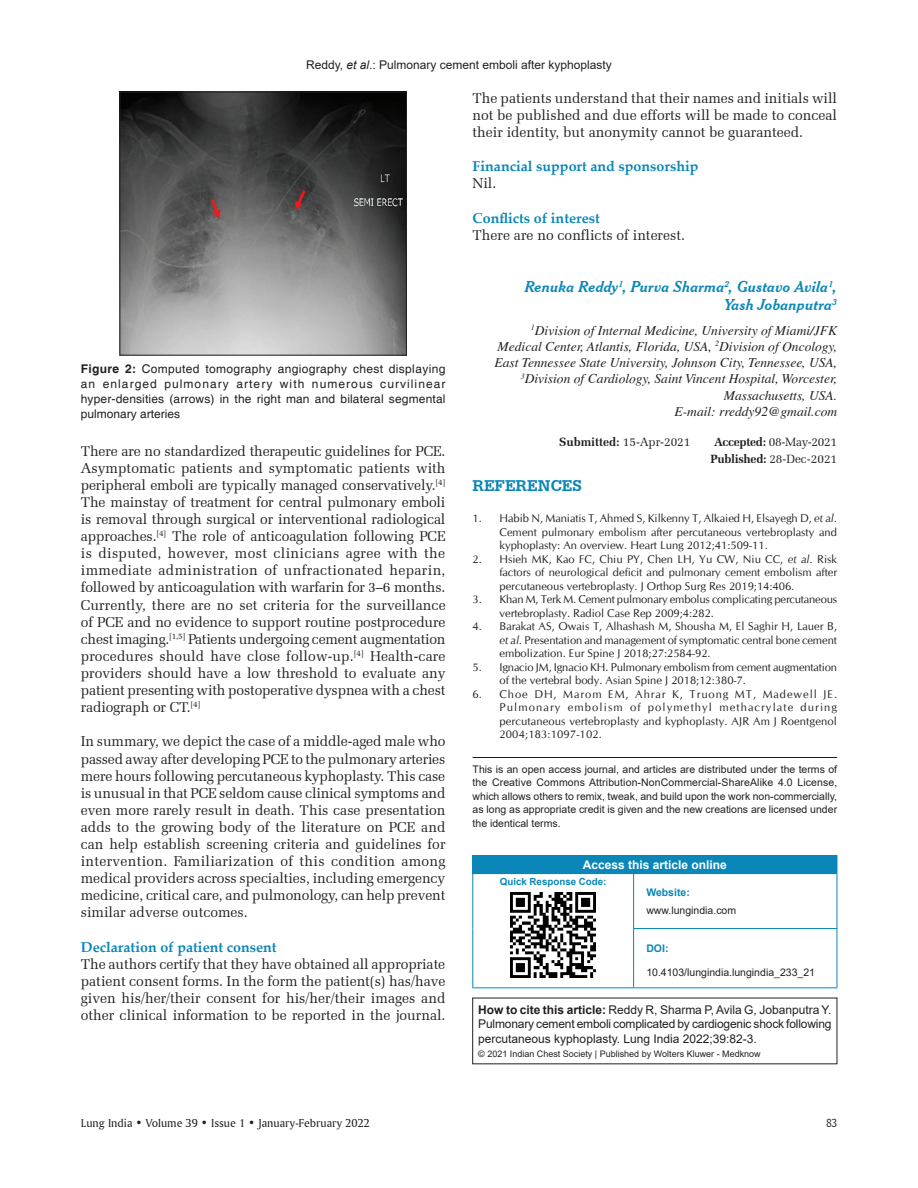
<style>
.page{position:relative;width:918px;height:1188px;background:#fff}
.page>*{position:absolute;margin:0;border:0;box-sizing:border-box;transform-origin:0 0}
.t1{font:700 16.5px "Serifa BT";color:#0a87b8}
.AU{font:15px/18px "Cheltenham BT Bold Italic Headline";color:#0a87b8;text-align:right}
.TX{font:14.25px/17.1px "Zapf Elliptical 711 BT";color:#231f20;text-align:justify}
.t2{font:700 14.25px "Palatino Linotype";color:#0a87b8}
.AFF{font:italic 13.5px/16.2px "Times";color:#231f20;text-align:right}
.HTC{font:12px/14.4px "Arial";color:#231f20;text-align:justify}
.FGC{font:12px/15px "Helvetica";letter-spacing:.01em;color:#231f20;text-align:justify}
.ADD{font:12px/17.1px "Zapf Elliptical 711 BT";color:#231f20;text-align:center}
.t3{font:12px "Amerigo BT Roman A";color:#231f20}
.AAO{font:700 12px "Arial";color:#fff}
.t4{font:12px "Bell Centennial BT Address";color:#231f20}
.t5{font:11.25px/13.5px "CG Omega";color:#231f20;text-align:justify}
.OS{font:10.5px/13.5px "Arial";color:#231f20;text-align:justify}
.DOI{font:10.5px "Arial";color:#231f20}
.WEB{font:10.5px "Arial";color:#231f20}
.WEB-2{font:700 10.5px "Arial";color:#0a87b8}
.DOI-2{font:700 10.5px "Arial";color:#0a87b8}
.QRC{font:700 9.75px "Arial";color:#0a87b8}
.HTC-2{font:9px "Arial";color:#231f20}
.s1{font-style:italic}
.s2{font-weight:700}
</style>
<div class="page">
<hr style="left:473px;top:757px;width:364px;height:1px;background:#231f20">
<div style="left:473px;top:855px;width:364px;height:19px;background:#0a87b8"></div>
<hr style="left:473px;top:874px;width:1px;height:55px;background:#0a87b8">
<hr style="left:633px;top:874px;width:1px;height:54px;background:#0a87b8">
<hr style="left:837px;top:874px;width:1px;height:54px;background:#0a87b8">
<hr style="left:473px;top:929px;width:1px;height:59px;background:#0a87b8">
<hr style="left:633px;top:928px;width:204px;height:1px;background:#0a87b8">
<hr style="left:633px;top:929px;width:1px;height:59px;background:#0a87b8">
<hr style="left:837px;top:929px;width:1px;height:59px;background:#0a87b8">
<hr style="left:473px;top:988px;width:161px;height:1px;background:#0a87b8">
<hr style="left:634px;top:988px;width:203px;height:1px;background:#0a87b8">
<svg style="left:837px;top:855px;width:1px;height:18px"></svg>
<img style="left:511px;top:893px;width:85px;height:85px">
<img style="left:122px;top:94px;width:283px;height:259px">
<div style="left:120px;top:92px;width:287px;height:263px;border:1px solid #231f20"></div>
<p class="HTC" style="left:306px;top:58px;width:307px">Reddy, <span class="s1">et al</span>.: Pulmonary cement emboli after kyphoplasty</p>
<p class="FGC" style="left:81px;top:361px;width:366px"><span class="s2">Figure 2:</span> Computed tomography angiography chest displaying an enlarged pulmonary artery with numerous curvilinear hyper‑densities (arrows) in the right man and bilateral segmental pulmonary arteries</p>
<p class="TX" style="left:81px;top:442px;width:366px">There are no standardized therapeutic guidelines for PCE.<br>Asymptomatic patients and symptomatic patients with peripheral emboli are typically managed conservatively.<sup>[4] </sup>The mainstay of treatment for central pulmonary emboli is removal through surgical or interventional radiological approaches.<sup>[4]</sup> The role of anticoagulation following PCE is disputed, however, most clinicians agree with the immediate administration of unfractionated heparin, followed by anticoagulation with warfarin for 3–6 months.<br>Currently, there are no set criteria for the surveillance of PCE and no evidence to support routine postprocedure chest imaging.<sup>[1,5]</sup> Patients undergoing cement augmentation procedures should have close follow‑up.<sup>[4]</sup> Health‑care providers should have a low threshold to evaluate any patient presenting with postoperative dyspnea with a chest radiograph or CT.<sup>[4]</sup></p>
<p class="TX" style="left:81px;top:733px;width:366px">In summary, we depict the case of a middle‑aged male who passed away after developing PCE to the pulmonary arteries mere hours following percutaneous kyphoplasty. This case is unusual in that PCE seldom cause clinical symptoms and even more rarely result in death. This case presentation adds to the growing body of the literature on PCE and can help establish screening criteria and guidelines for intervention. Familiarization of this condition among medical providers across specialties, including emergency medicine, critical care, and pulmonology, can help prevent similar adverse outcomes.</p>
<h2 class="t2" style="left:81px;top:937px;width:197px">Declaration of patient consent</h2>
<p class="TX" style="left:81px;top:955px;width:366px">The authors certify that they have obtained all appropriate patient consent forms. In the form the patient(s) has/have given his/her/their consent for his/her/their images and other clinical information to be reported in the journal.</p>
<p class="TX" style="left:472px;top:89px;width:366px">The patients understand that their names and initials will not be published and due efforts will be made to conceal their identity, but anonymity cannot be guaranteed.</p>
<h2 class="t2" style="left:472px;top:156px;width:228px">Financial support and sponsorship</h2>
<p class="TX" style="left:472px;top:175px;width:25px">Nil.</p>
<h2 class="t2" style="left:472px;top:208px;width:129px">Conflicts of interest</h2>
<p class="TX" style="left:472px;top:226px;width:214px">There are no conflicts of interest.</p>
<p class="AU" style="left:525px;top:278px;width:314px">Renuka Reddy<sup>1</sup>, Purva Sharma<sup>2</sup>, Gustavo Avila<sup>1</sup>,<br>Yash Jobanputra<sup>3</sup></p>
<p class="AFF" style="left:495px;top:322px;width:344px"><sup>1</sup>Division of Internal Medicine, University of Miami/JFK Medical Center, Atlantis, Florida, USA, <sup>2</sup>Division of Oncology, East Tennessee State University, Johnson City, Tennessee, USA, <sup>3</sup>Division of Cardiology, Saint Vincent Hospital, Worcester, Massachusetts, USA.<br>E‑mail: rreddy92@gmail.com</p>
<p class="ADD" style="left:559px;top:433px;width:133px"><span class="s2">Submitted:</span> 15-Apr-2021</p>
<p class="ADD" style="left:710px;top:433px;width:128px"><span class="s2">Accepted:</span> 08-May-2021<br><span class="s2">Published:</span> 28-Dec-2021</p>
<h1 class="t1" style="left:472px;top:476px;width:111px">REFERENCES</h1>
<p class="t5" style="left:500px;top:512px;width:339px;text-indent:-27px">1. Habib N, Maniatis T, Ahmed S, Kilkenny T, Alkaied H, Elsayegh D, <span class="s1">et al.<br></span>Cement pulmonary embolism after percutaneous vertebroplasty and kyphoplasty: An overview. Heart Lung 2012;41:509‑11.</p>
<p class="t5" style="left:500px;top:552px;width:339px;text-indent:-27px">2. Hsieh MK, Kao FC, Chiu PY, Chen LH, Yu CW, Niu CC, <span class="s1">et al.</span> Risk factors of neurological deficit and pulmonary cement embolism after percutaneous vertebroplasty. J Orthop Surg Res 2019;14:406.</p>
<p class="t5" style="left:500px;top:593px;width:339px;text-indent:-27px">3. Khan M, Terk M. Cement pulmonary embolus complicating percutaneous vertebroplasty. Radiol Case Rep 2009;4:282.</p>
<p class="t5" style="left:499px;top:620px;width:339px;text-indent:-27px">4. Barakat AS, Owais T, Alhashash M, Shousha M, El Saghir H, Lauer B, <span class="s1">et al.</span> Presentation and management of symptomatic central bone cement embolization. Eur Spine J 2018;27:2584‑92.</p>
<p class="t5" style="left:499px;top:660px;width:339px;text-indent:-27px">5. Ignacio JM, Ignacio KH. Pulmonary embolism from cement augmentation of the vertebral body. Asian Spine J 2018;12:380‑7.</p>
<p class="t5" style="left:499px;top:687px;width:339px;text-indent:-27px">6. Choe DH, Marom EM, Ahrar K, Truong MT, Madewell JE.<br>Pulmonary embolism of polymethyl methacrylate during percutaneous vertebroplasty and kyphoplasty. AJR Am J Roentgenol 2004;183:1097‑102.</p>
<p class="OS" style="left:473px;top:762px;width:366px">This is an open access journal, and articles are distributed under the terms of the Creative Commons Attribution‑NonCommercial‑ShareAlike 4.0 License, which allows others to remix, tweak, and build upon the work non‑commercially, as long as appropriate credit is given and the new creations are licensed under the identical terms.</p>
<p class="AAO" style="left:583px;top:856px;width:146px">Access this article online</p>
<p class="QRC" style="left:500px;top:875px;width:108px">Quick Response Code:</p>
<p class="WEB-2" style="left:646px;top:884px;width:45px">Website:</p>
<p class="WEB" style="left:646px;top:903px;width:91px">www.lungindia.com</p>
<p class="DOI-2" style="left:646px;top:941px;width:24px">DOI:</p>
<p class="DOI" style="left:646px;top:965px;width:170px">10.4103/lungindia.lungindia_233_21</p>
<p class="HTC" style="left:478px;top:1002px;width:355px"><span class="s2">How to cite this article:</span> Reddy R, Sharma P, Avila G, Jobanputra Y.<br>Pulmonary cement emboli complicated by cardiogenic shock following percutaneous kyphoplasty. Lung India 2022;39:82-3.</p>
<p class="HTC-2" style="left:478px;top:1048px;width:284px">© 2021 Indian Chest Society | Published by Wolters Kluwer - Medknow</p>
<p class="t3" style="left:81px;top:1116px;width:290px">Lung India • Volume 39 • Issue 1 • January-February 2022</p>
<p class="t4" style="left:827px;top:1116px;width:12px">83</p>
</div>
